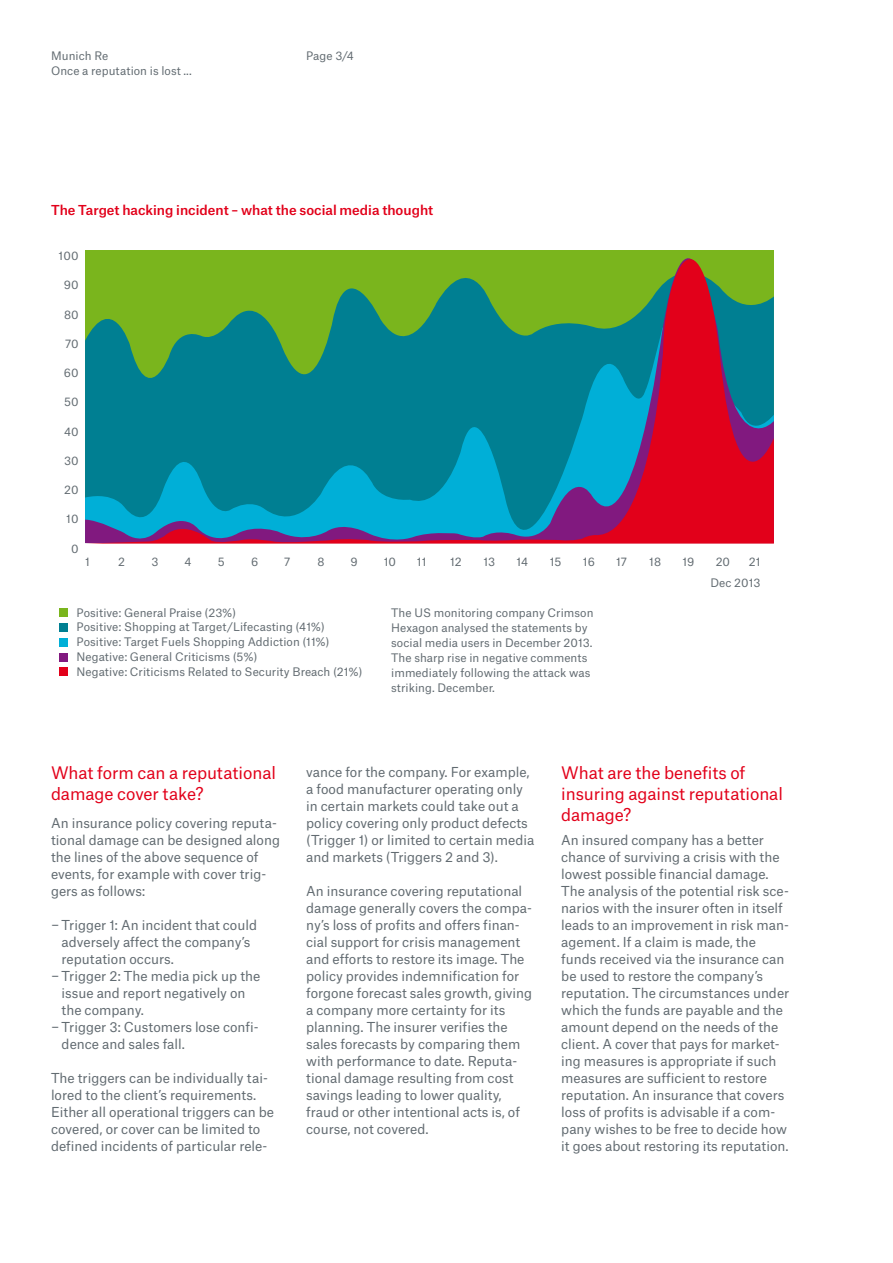
<style>
.page{position:relative;width:893px;height:1263px;background:#fff}
.page>*{position:absolute;margin:0;border:0;box-sizing:border-box;transform-origin:0 0}
.t1{font:16.5px/21.3px "Munich Re";letter-spacing:-.005em;color:#e2001a}
.t2{font:13.2px/17px "Munich Re";color:#626b71}
.t3{font:500 13.2px "Munich Re";color:#e2001a}
.t4{font:11.25px/14.9px "Munich Re";letter-spacing:.005em;color:#626b71}
</style>
<div class="page">
<svg style="left:85px;top:250px;width:689px;height:294px;background:#3f7d6f"></svg>
<div style="left:60px;top:608px;width:8px;height:9px;background:#7ab51d"></div>
<div style="left:60px;top:638px;width:8px;height:8px;background:#00afd7"></div>
<div style="left:60px;top:623px;width:8px;height:8px;background:#007f92"></div>
<div style="left:60px;top:653px;width:8px;height:8px;background:#81197f"></div>
<div style="left:60px;top:668px;width:8px;height:8px;background:#e2001a"></div>
<p class="t4" style="left:51px;top:47px;width:142px">Munich Re<br>Once a reputation is lost ...</p>
<p class="t4" style="left:306px;top:47px;width:49px">Page 3/4</p>
<p class="t3" style="left:51px;top:199px;width:384px">The Target hacking incident – what the social media thought</p>
<p class="t4" style="left:59px;top:247px;width:22px">100</p>
<p class="t4" style="left:64px;top:276px;width:16px">90</p>
<p class="t4" style="left:64px;top:306px;width:16px">80</p>
<p class="t4" style="left:65px;top:335px;width:15px">70</p>
<p class="t4" style="left:64px;top:364px;width:16px">60</p>
<p class="t4" style="left:64px;top:393px;width:16px">50</p>
<p class="t4" style="left:64px;top:423px;width:16px">40</p>
<p class="t4" style="left:64px;top:452px;width:16px">30</p>
<p class="t4" style="left:64px;top:481px;width:16px">20</p>
<p class="t4" style="left:66px;top:510px;width:14px">10</p>
<p class="t4" style="left:71px;top:540px;width:9px">0</p>
<p class="t4" style="left:85px;top:553px;width:6px">1</p>
<p class="t4" style="left:118px;top:553px;width:8px">2</p>
<p class="t4" style="left:151px;top:553px;width:9px">3</p>
<p class="t4" style="left:185px;top:553px;width:9px">4</p>
<p class="t4" style="left:218px;top:553px;width:8px">5</p>
<p class="t4" style="left:251px;top:553px;width:9px">6</p>
<p class="t4" style="left:284px;top:553px;width:8px">7</p>
<p class="t4" style="left:317px;top:553px;width:9px">8</p>
<p class="t4" style="left:351px;top:553px;width:9px">9</p>
<p class="t4" style="left:384px;top:553px;width:14px">10</p>
<p class="t4" style="left:417px;top:553px;width:11px">11</p>
<p class="t4" style="left:450px;top:553px;width:13px">12</p>
<p class="t4" style="left:483px;top:553px;width:13px">13</p>
<p class="t4" style="left:516px;top:553px;width:13px">14</p>
<p class="t4" style="left:550px;top:553px;width:13px">15</p>
<p class="t4" style="left:583px;top:553px;width:14px">16</p>
<p class="t4" style="left:616px;top:553px;width:12px">17</p>
<p class="t4" style="left:649px;top:553px;width:13px">18</p>
<p class="t4" style="left:682px;top:553px;width:13px">19</p>
<p class="t4" style="left:716px;top:553px;width:16px">20</p>
<p class="t4" style="left:749px;top:553px;width:13px">21</p>
<p class="t4" style="left:77px;top:604px;width:288px">Positive: General Praise (23%)<br>Positive: Shopping at Target/Lifecasting (41%)<br>Positive: Target Fuels Shopping Addiction (11%)<br>Negative: General Criticisms (5%)<br>Negative: Criticisms Related to Security Breach (21%)</p>
<p class="t4" style="left:391px;top:604px;width:204px">The US monitoring company Crimson Hexagon analysed the statements by social media users in December 2013.<br>The sharp rise in negative comments immediately following the attack was striking. December.</p>
<p class="t4" style="left:710px;top:575px;width:52px">Dec 2013</p>
<p class="t1" style="left:51px;top:760px;width:226px">What form can a reputational damage cover take?</p>
<p class="t2" style="left:51px;top:813px;width:230px">An insurance policy covering reputa&shy;tional damage can be designed along the lines of the above sequence of events, for example with cover trig&shy;gers as follows:</p>
<p class="t2" style="left:51px;top:915px;width:207px">− Trigger 1: An incident that could</p>
<p class="t2" style="left:62px;top:932px;width:190px">adversely affect the company’s</p>
<p class="t2" style="left:62px;top:949px;width:114px">reputation occurs.</p>
<p class="t2" style="left:51px;top:966px;width:211px">− Trigger 2: The media pick up the</p>
<p class="t2" style="left:62px;top:983px;width:185px">issue and report negatively on</p>
<p class="t2" style="left:62px;top:1000px;width:84px">the company.</p>
<p class="t2" style="left:51px;top:1017px;width:209px">− Trigger 3: Customers lose confi-</p>
<p class="t2" style="left:62px;top:1034px;width:125px">dence and sales fall.</p>
<p class="t2" style="left:51px;top:1068px;width:225px">The triggers can be individually tai&shy;lored to the client’s requirements.<br>Either all operational triggers can be covered, or cover can be limited to defined incidents of particular rele-</p>
<p class="t2" style="left:306px;top:762px;width:230px">vance for the company. For example, a food manufacturer operating only in certain markets could take out a policy covering only product defects (Trigger 1) or limited to certain media and markets (Triggers 2 and 3).</p>
<p class="t2" style="left:306px;top:881px;width:228px">An insurance covering reputational damage generally covers the compa&shy;ny’s loss of profits and offers finan&shy;cial support for crisis management and efforts to restore its image. The policy provides indemnification for forgone forecast sales growth, giving a company more certainty for its planning. The insurer verifies the sales forecasts by comparing them with performance to date. Reputa&shy;tional damage resulting from cost savings leading to lower quality, fraud or other intentional acts is, of course, not covered.</p>
<p class="t1" style="left:561px;top:760px;width:223px">What are the benefits of insuring against reputational damage?</p>
<p class="t2" style="left:561px;top:830px;width:229px">An insured company has a better chance of surviving a crisis with the lowest possible financial damage.<br>The analysis of the potential risk sce&shy;narios with the insurer often in itself leads to an improvement in risk man&shy;agement. If a claim is made, the funds received via the insurance can be used to restore the company’s reputation. The circumstances under which the funds are payable and the amount depend on the needs of the client. A cover that pays for market&shy;ing measures is appropriate if such measures are sufficient to restore reputation. An insurance that covers loss of profits is advisable if a com&shy;pany wishes to be free to decide how it goes about restoring its reputation.</p>
</div>
